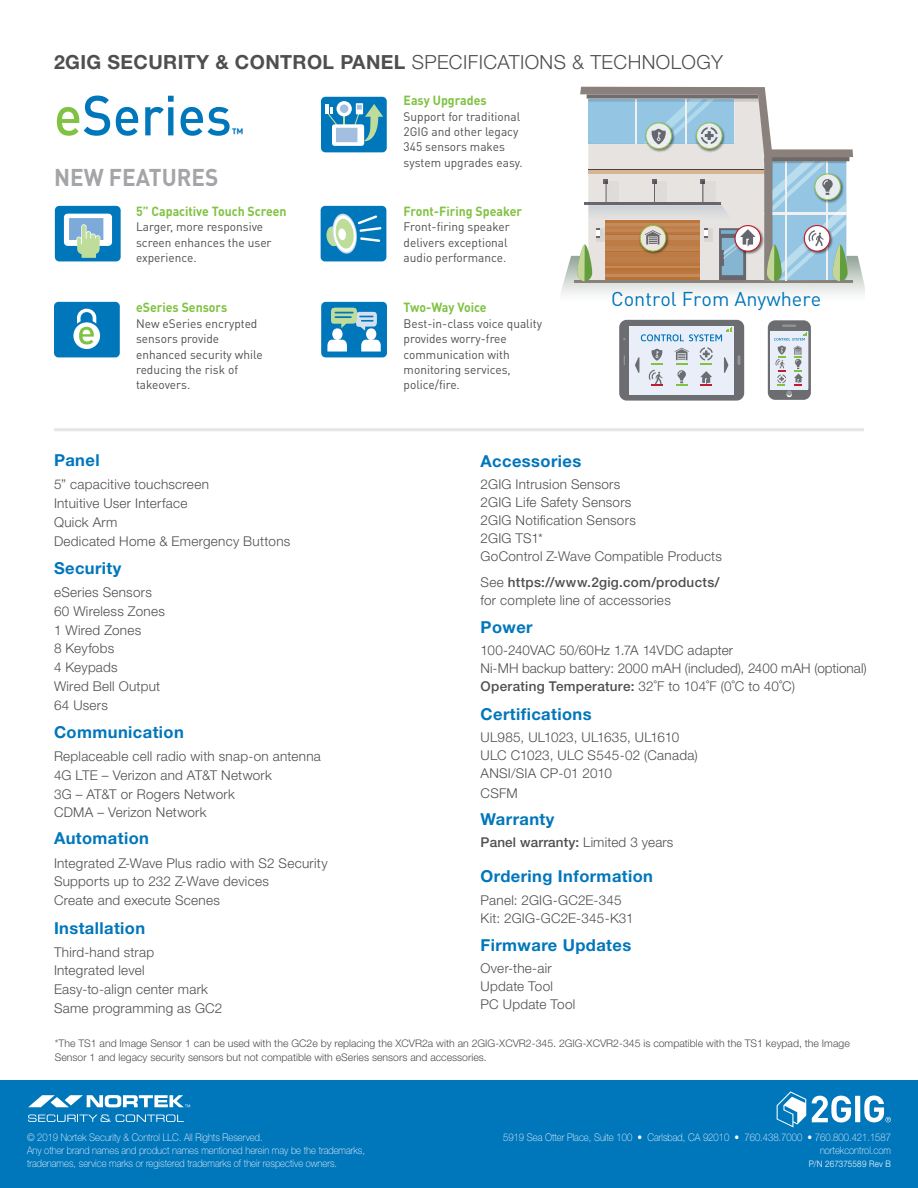
<style>
.page{position:relative;width:918px;height:1188px;background:#fff}
.page>*{position:absolute;margin:0;border:0;box-sizing:border-box;transform-origin:0 0}
.t1{font:500 55.5px "DIN Pro";color:#0076bb;scale:.94 1}
.t2{font:700 24px "DIN Pro";color:#a3a5a8;scale:.94 1}
.t3{font:19.8px "DIN Pro";color:#0076bb}
.t4{font:700 19.5px "Helvetica Neue LT Std";letter-spacing:.02em;color:#4f4f51}
.t5{font:700 16.5px "Helvetica Neue LT Std";letter-spacing:.025em;color:#0076bb}
.t6{font:300 13.5px/18.8px "Helvetica Neue LT Std";letter-spacing:.02em;color:#4f4f51}
.t7{font:500 13.5px "Helvetica Neue LT Std";letter-spacing:.01em;color:#4f4f51}
.t8{font:700 13.5px "DIN Pro";color:#0076bb;scale:.94 1}
.t9{font:700 13.05px "DIN Pro";color:#80c342;scale:.94 1}
.t10{font:12.3px/15.5px "DIN Pro";color:#4f4f51}
.t11{font:100 10.5px/12.6px "Helvetica Neue LT Pro";color:#fff;text-align:right;scale:.9 1}
.t12{font:300 10.5px/13.5px "Helvetica Neue LT Std";color:#4f4f51}
.t13{font:300 9px "Helvetica Neue LT Pro";letter-spacing:.02em;color:#fff;scale:.9 1}
.s1{font-weight:300}
.s2{color:#80c342}
.s3{font-weight:500}
</style>
<div class="page">
<svg style="left:580px;top:87px;width:186px;height:7px"></svg>
<svg style="left:561px;top:94px;width:304px;height:201px"></svg>
<div style="left:0;top:1080px;width:918px;height:108px;background:#0076bb"></div>
<svg style="left:28px;top:1115px;width:156px;height:7px"></svg>
<svg style="left:28px;top:1095px;width:162px;height:12px"></svg>
<svg style="left:812px;top:1096px;width:39px;height:26px"></svg>
<div style="left:855px;top:1096px;width:5px;height:26px;background:#fff"></div>
<svg style="left:777px;top:1091px;width:29px;height:36px"></svg>
<svg style="left:864px;top:1096px;width:27px;height:26px"></svg>
<div style="left:619px;top:320px;width:125px;height:81px;background:#6c6d70;border-radius:7px"></div>
<div style="left:629px;top:326px;width:105px;height:68px;background:#e9eef8"></div>
<svg style="left:641px;top:328px;width:91px;height:13px"></svg>
<svg style="left:724px;top:357px;width:4px;height:16px"></svg>
<svg style="left:635px;top:357px;width:4px;height:16px"></svg>
<svg style="left:738px;top:355px;width:2px;height:10px"></svg>
<svg style="left:675px;top:349px;width:14px;height:37px"></svg>
<svg style="left:700px;top:371px;width:12px;height:15px"></svg>
<svg style="left:648px;top:349px;width:15px;height:37px"></svg>
<svg style="left:700px;top:347px;width:13px;height:18px"></svg>
<svg style="left:768px;top:320px;width:43px;height:80px;background:#b5b9be"></svg>
<hr style="left:54px;top:428px;width:810px;height:3px;background:#e5e7e5">
<div style="left:321px;top:97px;width:66px;height:55px;background:#0076bb;border-radius:4px"></div>
<svg style="left:336px;top:101px;width:16px;height:15px"></svg>
<svg style="left:332px;top:124px;width:32px;height:22px"></svg>
<svg style="left:326px;top:104px;width:57px;height:38px"></svg>
<div style="left:321px;top:206px;width:65px;height:55px;background:#0076bb;border-radius:4px"></div>
<svg style="left:326px;top:213px;width:55px;height:41px"></svg>
<div style="left:321px;top:302px;width:66px;height:55px;background:#0076bb;border-radius:4px"></div>
<svg style="left:327px;top:308px;width:54px;height:44px"></svg>
<div style="left:54px;top:302px;width:66px;height:55px;background:#0076bb;border-radius:4px"></div>
<svg style="left:73px;top:322px;width:27px;height:27px"></svg>
<svg style="left:77px;top:309px;width:19px;height:35px"></svg>
<div style="left:55px;top:206px;width:66px;height:55px;background:#0076bb;border-radius:4px"></div>
<div style="left:64px;top:214px;width:48px;height:32px;background:#fff;border-radius:4px"></div>
<svg style="left:69px;top:218px;width:34px;height:40px"></svg>
<h3 class="t4" style="left:54px;top:50px;width:671px">2GIG SECURITY &amp; CONTROL PANEL <span class="s1">SPECIFICATIONS &amp; TECHNOLOGY</span></h3>
<h1 class="t1" style="left:54px;top:78px;width:191px"><span class="s2">e</span>Series</h1>
<p class="t8" style="left:232px;top:124px;width:14px">™</p>
<h2 class="t2" style="left:54px;top:161px;width:177px">NEW FEATURES</h2>
<p class="t9" style="left:136px;top:202px;width:162px">5” Capacitive Touch Screen</p>
<p class="t10" style="left:136px;top:219px;width:137px">Larger, more responsive screen enhances the user experience.</p>
<p class="t9" style="left:136px;top:299px;width:99px">eSeries Sensors</p>
<p class="t10" style="left:136px;top:315px;width:128px">New eSeries encrypted sensors provide enhanced security while reducing the risk of takeovers.</p>
<p class="t5" style="left:54px;top:450px;width:47px">Panel</p>
<p class="t6" style="left:54px;top:475px;width:238px">5” capacitive touchscreen<br>Intuitive User Interface<br>Quick Arm<br>Dedicated Home &amp; Emergency Buttons</p>
<p class="t5" style="left:54px;top:558px;width:69px">Security</p>
<p class="t6" style="left:54px;top:583px;width:112px">eSeries Sensors<br>60 Wireless Zones<br>1 Wired Zones<br>8 Keyfobs<br>4 Keypads<br>Wired Bell Output<br>64 Users</p>
<p class="t5" style="left:54px;top:722px;width:131px">Communication</p>
<p class="t6" style="left:54px;top:747px;width:268px">Replaceable cell radio with snap-on antenna<br>4G LTE – Verizon and AT&amp;T Network<br>3G – AT&amp;T or Rogers Network<br>CDMA – Verizon Network</p>
<p class="t5" style="left:54px;top:828px;width:97px">Automation</p>
<p class="t6" style="left:54px;top:853px;width:275px">Integrated Z-Wave Plus radio with S2 Security<br>Supports up to 232 Z-Wave devices<br>Create and execute Scenes</p>
<p class="t5" style="left:54px;top:917px;width:93px">Installation</p>
<p class="t6" style="left:54px;top:942px;width:170px">Third-hand strap<br>Integrated level<br>Easy-to-align center mark<br>Same programming as GC2</p>
<p class="t9" style="left:404px;top:91px;width:90px">Easy Upgrades</p>
<p class="t10" style="left:404px;top:108px;width:120px">Support for traditional<br>2GIG and other legacy<br>345 sensors makes system upgrades easy.</p>
<p class="t9" style="left:404px;top:202px;width:128px">Front-Firing Speaker</p>
<p class="t10" style="left:404px;top:219px;width:108px">Front-firing speaker delivers exceptional audio performance.</p>
<p class="t9" style="left:404px;top:299px;width:90px">Two-Way Voice</p>
<p class="t10" style="left:404px;top:315px;width:140px">Best-in-class voice quality provides worry-free communication with monitoring services, police/fire.</p>
<h3 class="t3" style="left:611px;top:286px;width:212px">Control From Anywhere</h3>
<p class="t5" style="left:481px;top:451px;width:102px">Accessories</p>
<p class="t6" style="left:481px;top:475px;width:243px;line-height:18px">2GIG Intrusion Sensors<br>2GIG Life Safety Sensors<br>2GIG Notification Sensors<br>2GIG TS1*<br>GoControl Z-Wave Compatible Products</p>
<p class="t6" style="left:481px;top:572px;width:240px;line-height:18px">See <span class="s3">https://www.2gig.com/products/ </span>for complete line of accessories</p>
<p class="t5" style="left:481px;top:617px;width:54px">Power</p>
<p class="t6" style="left:481px;top:641px;width:388px;line-height:18px">100-240VAC 50/60Hz 1.7A 14VDC adapter<br>Ni-MH backup battery: 2000 mAH (included), 2400 mAH (optional)<br><span class="s3">Operating Temperature:</span> 32˚F to 104˚F (0˚C to 40˚C)</p>
<p class="t5" style="left:481px;top:704px;width:113px">Certifications</p>
<p class="t6" style="left:481px;top:728px;width:219px;line-height:18px">UL985, UL1023, UL1635, UL1610<br>ULC C1023, ULC S545-02 (Canada)<br>ANSI/SIA CP-01 2010</p>
<p class="t6" style="left:481px;top:783px;width:39px">CSFM</p>
<p class="t5" style="left:481px;top:809px;width:75px">Warranty</p>
<p class="t7" style="left:481px;top:834px;width:194px">Panel warranty: <span class="s1">Limited 3 years</span></p>
<p class="t5" style="left:481px;top:866px;width:174px">Ordering Information</p>
<p class="t6" style="left:481px;top:891px;width:154px;line-height:18px">Panel: 2GIG-GC2E-345<br>Kit: 2GIG-GC2E-345-K31</p>
<p class="t5" style="left:481px;top:935px;width:152px">Firmware Updates</p>
<p class="t6" style="left:481px;top:959px;width:96px;line-height:18px">Over-the-air<br>Update Tool<br>PC Update Tool</p>
<p class="t12" style="left:55px;top:1036px;width:796px">*The TS1 and Image Sensor 1 can be used with the GC2e by replacing the XCVR2a with an 2GIG-XCVR2-345. 2GIG-XCVR2-345 is compatible with the TS1 keypad, the Image<br>Sensor 1 and legacy security sensors but not compatible with eSeries sensors and accessories.</p>
<p class="t11" style="left:27px;top:1131px;width:377px;text-align:left">© 2019 Nortek Security &amp; Control LLC. All Rights Reserved.<br>Any other brand names and product names mentioned herein may be the trademarks, tradenames, service marks or registered trademarks of their respective owners.</p>
<p class="t11" style="left:503px;top:1131px;width:432px">5919 Sea Otter Place, Suite 100 • Carlsbad, CA 92010 • 760.438.7000 • 760.800.421.1587 nortekcontrol.com</p>
<p class="t13" style="left:809px;top:1158px;width:93px">P/N 267375589 Rev B</p>
</div>
